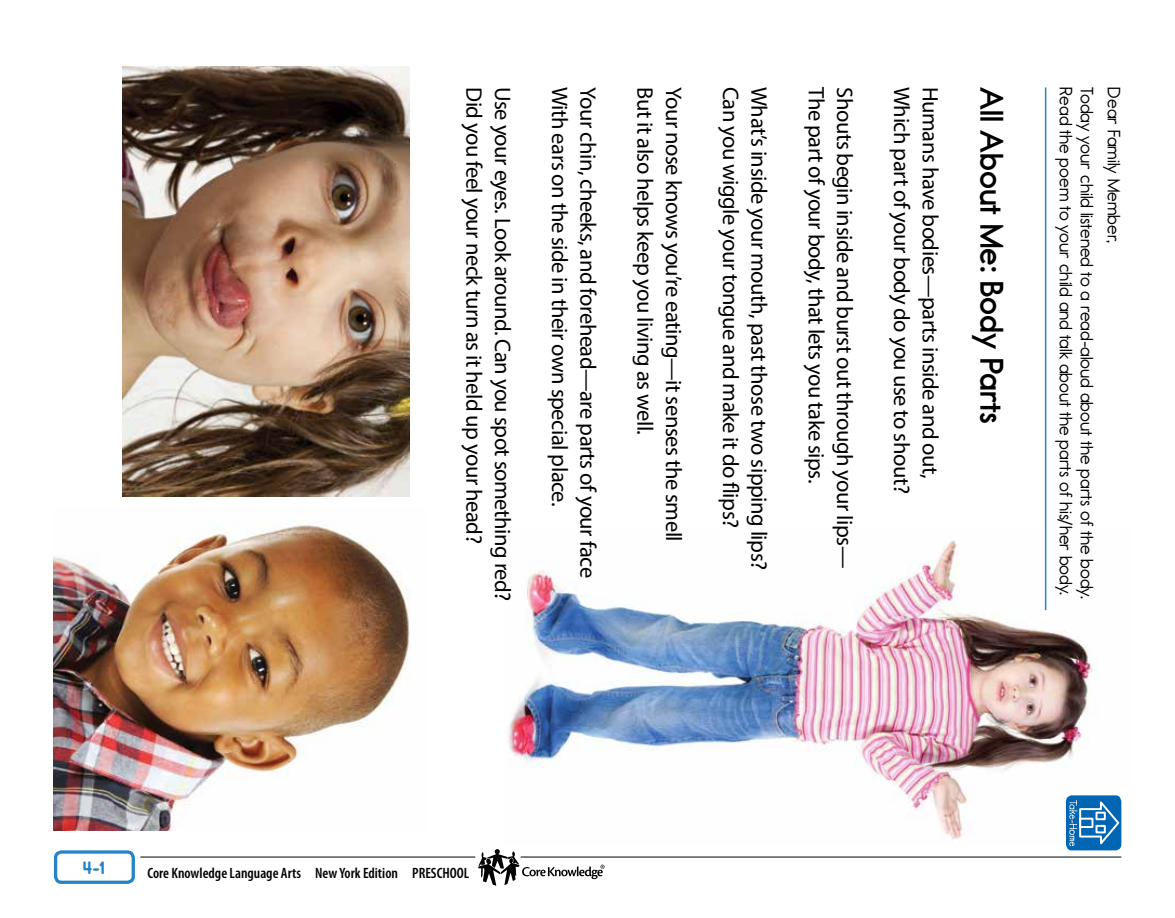
<style>
.page{position:relative;width:1175px;height:918px;background:#fff}
.page>*{position:absolute;margin:0;border:0;box-sizing:border-box;transform-origin:0 0}
.t1{font:700 33px "Report School Rg";color:#000}
.t2{font:22.5px "Myriad Pro";letter-spacing:-.02em;color:#000}
.t3{font:700 19.8px "Report";color:#2484c6}
.t4{font:18px "Report School Rg";color:#000}
.t5{font:600 condensed 15px "Myriad Pro";color:#000}
</style>
<div class="page">
<img style="left:508px;top:528px;width:614px;height:316px">
<img style="left:54px;top:520px;width:356px;height:311px">
<img style="left:123px;top:67px;width:287px;height:430px">
<hr style="left:140px;top:857px;width:335px;height:1px;background:#000">
<hr style="left:520px;top:857px;width:601px;height:1px;background:#000">
<svg style="left:478px;top:849px;width:126px;height:37px"></svg>
<div style="left:54px;top:850px;width:81px;height:34px;border:3px solid #2484c6;border-radius:6px"></div>
<hr style="left:1044px;top:87px;width:2px;height:523px;background:#2484c6">
<div style="left:1066px;top:795px;width:55px;height:55px;background:#0066b3;border-radius:6px"></div>
<svg style="left:1069px;top:797px;width:51px;height:49px"></svg>
<p class="t2" style="left:488px;top:87px;width:458px;rotate:90deg">Did you feel your neck turn as it held up your head?</p>
<p class="t2" style="left:516px;top:87px;width:516px;rotate:90deg">Use your eyes. Look around. Can you spot something red?</p>
<p class="t2" style="left:573px;top:87px;width:421px;rotate:90deg">With ears on the side in their own special place.</p>
<p class="t2" style="left:602px;top:87px;width:492px;rotate:90deg">Your chin, cheeks, and forehead—are parts of your face</p>
<p class="t2" style="left:659px;top:87px;width:349px;rotate:90deg">But it also helps keep you living as well.</p>
<p class="t2" style="left:687px;top:87px;width:456px;rotate:90deg">Your nose knows you’re eating—it senses the smell</p>
<p class="t2" style="left:744px;top:87px;width:443px;rotate:90deg">Can you wiggle your tongue and make it do flips?</p>
<p class="t2" style="left:773px;top:87px;width:485px;rotate:90deg">What’s inside your mouth, past those two sipping lips?</p>
<p class="t2" style="left:830px;top:87px;width:398px;rotate:90deg">The part of your body, that lets you take sips.</p>
<p class="t2" style="left:858px;top:87px;width:483px;rotate:90deg">Shouts begin inside and burst out through your lips—</p>
<p class="t2" style="left:915px;top:87px;width:408px;rotate:90deg">Which part of your body do you use to shout?</p>
<p class="t2" style="left:944px;top:87px;width:393px;rotate:90deg">Humans have bodies—parts inside and out,</p>
<p class="t1" style="left:1011px;top:87px;width:339px;rotate:90deg">All About Me: Body Parts</p>
<p class="t4" style="left:1076px;top:87px;width:509px;rotate:90deg">Read the poem to your child and talk about the parts of his/her body.</p>
<p class="t4" style="left:1097px;top:87px;width:513px;rotate:90deg">Today your child listened to a read-aloud about the parts of the body.</p>
<p class="t4" style="left:1124px;top:87px;width:157px;rotate:90deg">Dear Family Member,</p>
<p class="t3" style="left:83px;top:857px;width:23px">4-1</p>
<p class="t5" style="left:147px;top:864px;width:279px">Core Knowledge Language Arts New York Edition PRESCHOOL</p>
</div>
